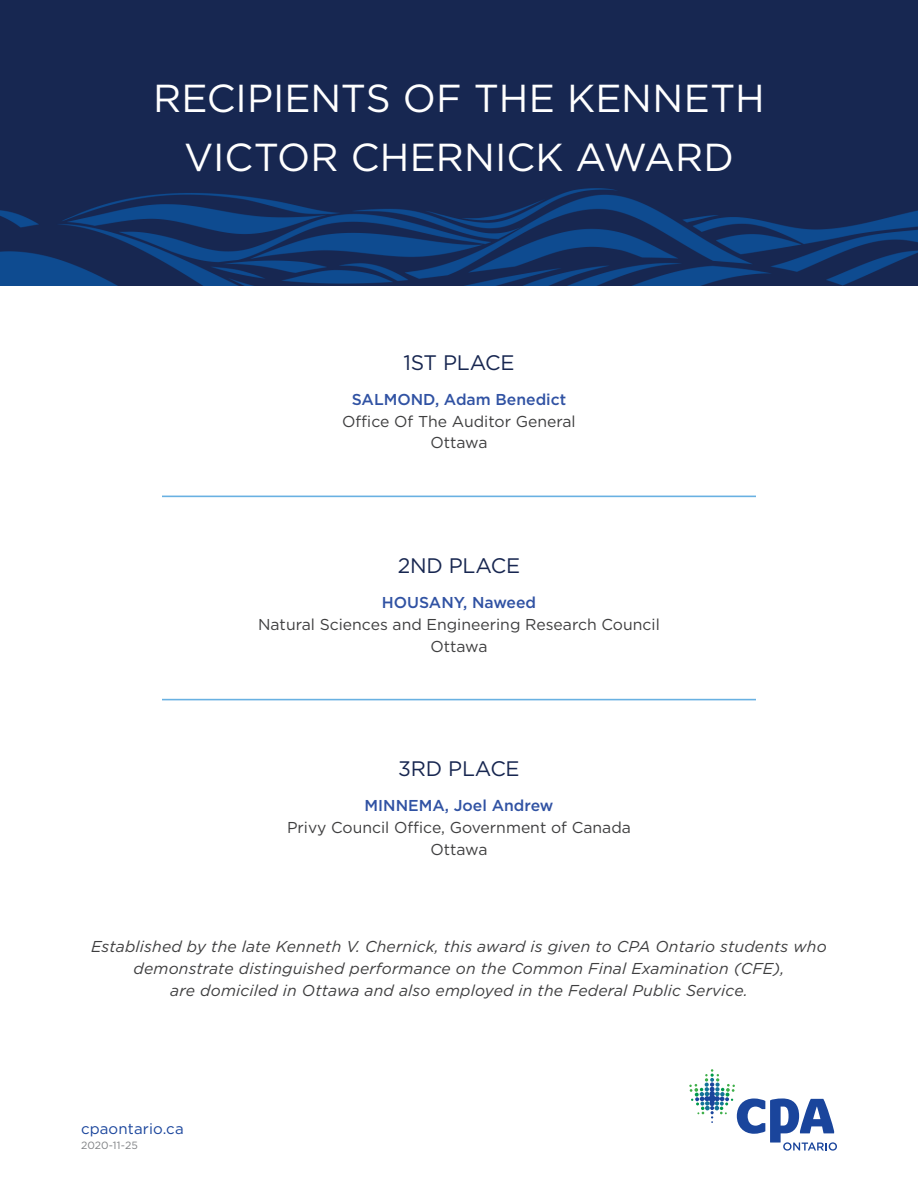
<style>
.page{position:relative;width:918px;height:1188px;background:#fff}
.page>*{position:absolute;margin:0;border:0;box-sizing:border-box;transform-origin:0 0}
.t1{font:39px/58.5px "Gotham";letter-spacing:.005em;color:#fff;text-align:center}
.t2{font:21px "Gotham";letter-spacing:-.01em;color:#172650}
.t3{font:italic 15.75px/21.8px "Gotham";letter-spacing:.01em;color:#3e3e3f;text-align:center}
.t4{font:15.75px/21.8px "Gotham";color:#3e3e3f;text-align:center}
.t5{font:500 15.75px "Gotham";color:#3052a3}
.t6{font:15px "Gotham";letter-spacing:.01em;color:#1a459c}
.t7{font:10.5px "Gotham";letter-spacing:.01em;color:#808285}
</style>
<div class="page">
<svg style="left:689px;top:1069px;width:148px;height:82px"></svg>
<img style="left:0;top:0;width:918px;height:285px">
<hr style="left:162px;top:496px;width:594px;height:1px;background:#69b1e2">
<hr style="left:162px;top:699px;width:594px;height:1px;background:#69b1e2">
<h1 class="t1" style="left:153px;top:68px;width:613px">RECIPIENTS OF THE KENNETH<br>VICTOR CHERNICK AWARD</h1>
<h2 class="t2" style="left:403px;top:349px;width:113px">1ST PLACE</h2>
<p class="t5" style="left:352px;top:389px;width:216px">SALMOND, Adam Benedict</p>
<p class="t4" style="left:342px;top:410px;width:235px">Office Of The Auditor General<br>Ottawa</p>
<h2 class="t2" style="left:398px;top:552px;width:124px">2ND PLACE</h2>
<p class="t5" style="left:382px;top:592px;width:156px">HOUSANY, Naweed</p>
<p class="t4" style="left:258px;top:613px;width:403px">Natural Sciences and Engineering Research Council<br>Ottawa</p>
<h2 class="t2" style="left:398px;top:755px;width:123px">3RD PLACE</h2>
<p class="t5" style="left:365px;top:796px;width:190px">MINNEMA, Joel Andrew</p>
<p class="t4" style="left:287px;top:816px;width:345px">Privy Council Office, Government of Canada<br>Ottawa</p>
<p class="t3" style="left:91px;top:936px;width:737px">Established by the late Kenneth V. Chernick, this award is given to CPA Ontario students who demonstrate distinguished performance on the Common Final Examination (CFE),<br>are domiciled in Ottawa and also employed in the Federal Public Service.</p>
<p class="t6" style="left:81px;top:1119px;width:104px">cpaontario.ca</p>
<p class="t7" style="left:81px;top:1139px;width:58px">2020-11-25</p>
</div>
